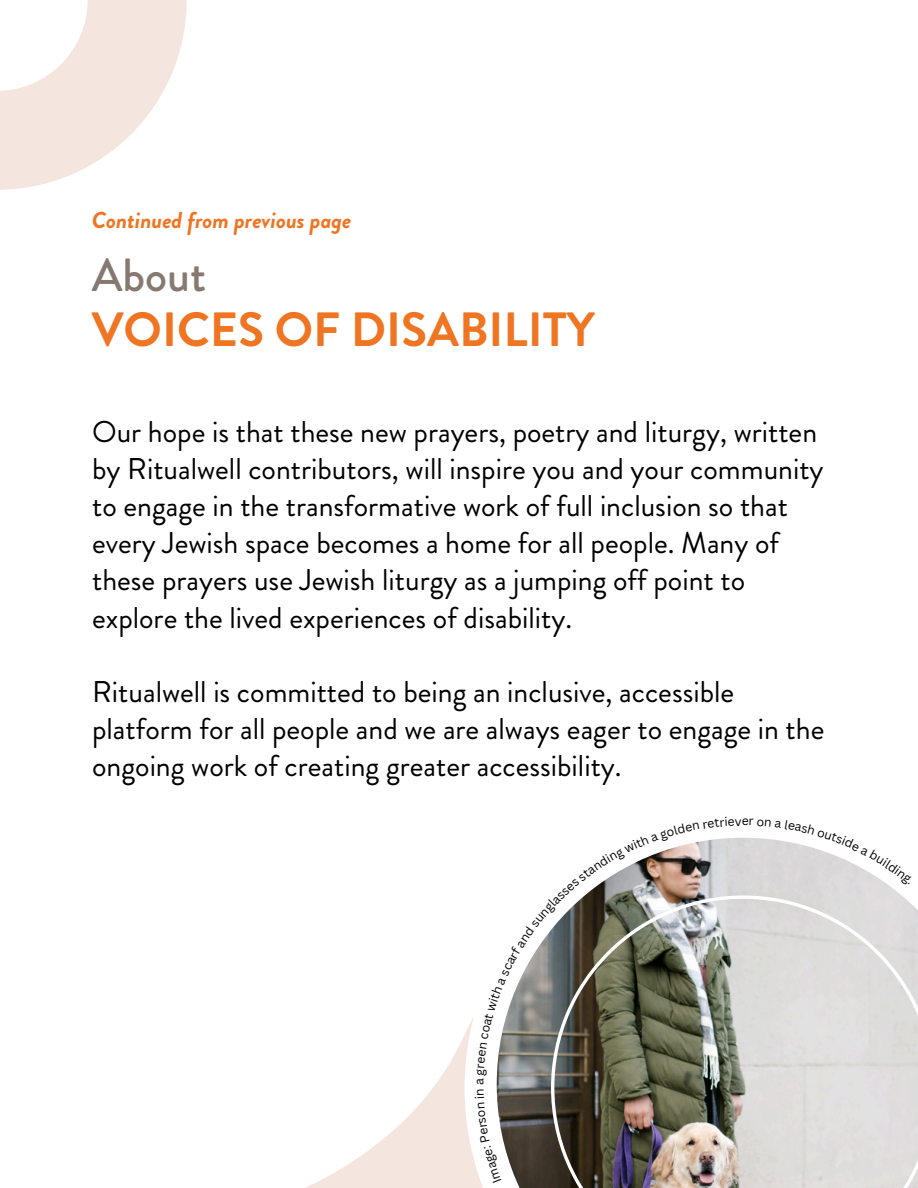
<style>
.page{position:relative;width:918px;height:1188px;background:#fff}
.page>*{position:absolute;margin:0;border:0;box-sizing:border-box;transform-origin:0 0}
.t1{font:700 48px "Brandon Grotesque";color:#ef7522}
.t2{font:500 46.35px "Brandon Grotesque";color:#867970}
.t3{font:30px/37.2px "Brandon Grotesque";color:#000}
.t4{font:italic 700 22.95px "Brandon Grotesque";color:#ef7522}
.t5{font:12.15px "Canva Sans";color:#000}
</style>
<div class="page">
<svg style="left:0;top:0;width:187px;height:190px"></svg>
<svg style="left:306px;top:1034px;width:159px;height:154px"></svg>
<svg style="left:551px;top:895px;width:367px;height:293px"></svg>
<img style="left:475px;top:837px;width:266px;height:346px">
<svg style="left:750px;top:838px;width:138px;height:47px"></svg>
<p class="t4" style="left:92px;top:203px;width:261px">Continued from previous page</p>
<p class="t2" style="left:92px;top:242px;width:116px">About</p>
<h1 class="t1" style="left:92px;top:295px;width:505px">VOICES OF DISABILITY</h1>
<p class="t3" style="left:92px;top:413px;width:733px">Our hope is that these new prayers, poetry and liturgy, written by Ritualwell contributors, will inspire you and your community to engage in the transformative work of full inclusion so that every Jewish space becomes a home for all people. Many of these prayers use Jewish liturgy as a jumping off point to explore the lived experiences of disability.</p>
<p class="t3" style="left:92px;top:673px;width:734px">Ritualwell is committed to being an inclusive, accessible platform for all people and we are always eager to engage in the ongoing work of creating greater accessibility.</p>
<p class="t5" style="left:742px;top:812px;width:9px">e</p>
</div>
